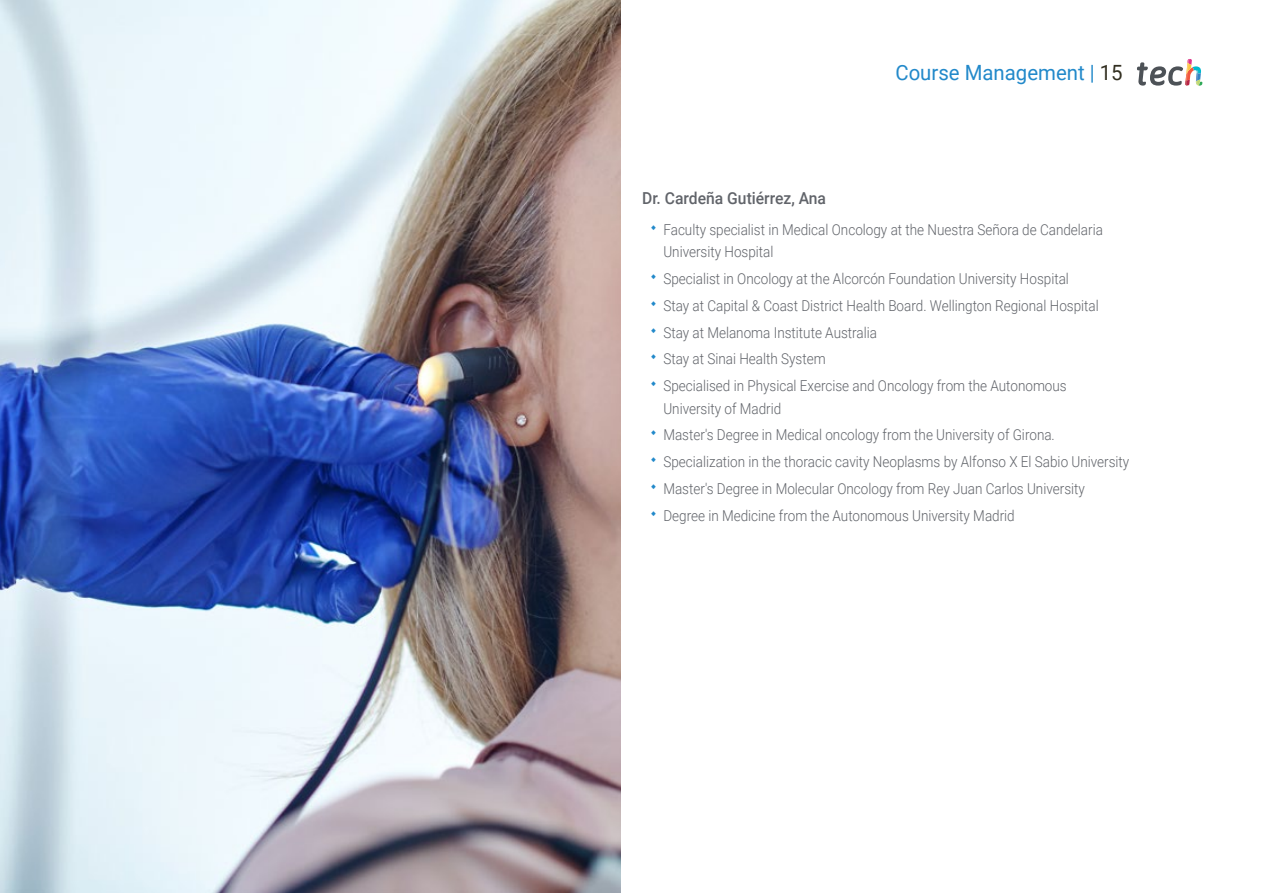
<style>
.page{position:relative;width:1263px;height:893px;background:#fff}
.page>*{position:absolute;margin:0;border:0;box-sizing:border-box;transform-origin:0 0}
.t1{font:21px "Roboto";color:#2289ca}
.t2{font:500 16.5px "Roboto";color:#61646a;scale:.95 1}
.t3{font:300 15px/26.7px "Roboto";color:#61646a;scale:.9 1}
.s1{color:#312e20}
</style>
<div class="page">
<img style="left:0;top:0;width:621px;height:893px">
<svg style="left:1137px;top:59px;width:65px;height:27px"></svg>
<h1 class="t1" style="left:895px;top:57px;width:229px">Course Management | <span class="s1">15</span></h1>
<p class="t2" style="left:642px;top:186px;width:195px">Dr. Cardeña Gutiérrez, Ana</p>
<p class="t3" style="left:663px;top:218px;width:490px;line-height:22.5px">Faculty specialist in Medical Oncology at the Nuestra Señora de Candelaria<br>University Hospital</p>
<p class="t3" style="left:663px;top:265px;width:485px">Specialist in Oncology at the Alcorcón Foundation University Hospital<br>Stay at Capital &amp; Coast District Health Board. Wellington Regional Hospital Stay at Melanoma Institute Australia<br>Stay at Sinai Health System<br>Specialised in Physical Exercise and Oncology from the Autonomous</p>
<p class="t3" style="left:663px;top:394px;width:519px">University of Madrid<br>Master's Degree in Medical oncology from the University of Girona.<br>Specialization in the thoracic cavity Neoplasms by Alfonso X El Sabio University Master's Degree in Molecular Oncology from Rey Juan Carlos University Degree in Medicine from the Autonomous University Madrid</p>
</div>
